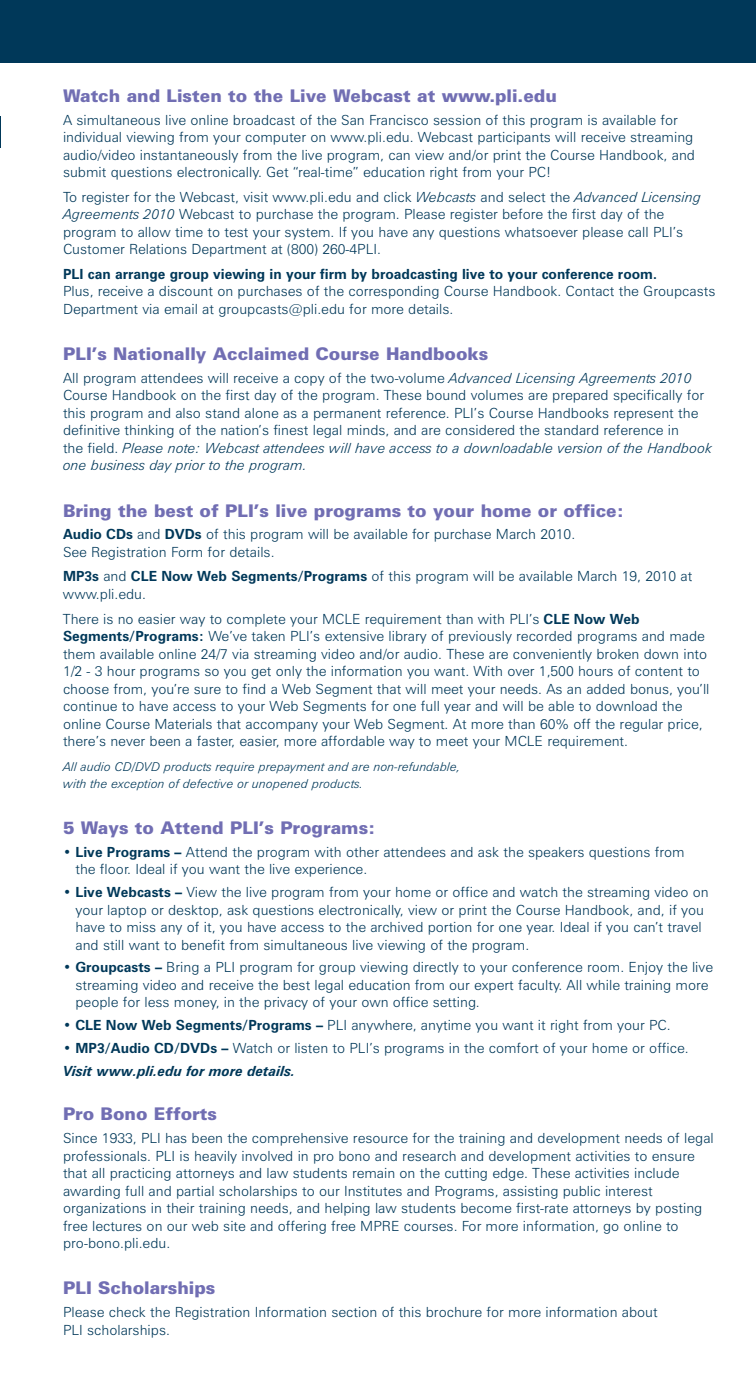
<style>
.page{position:relative;width:756px;height:1386px;background:#fff}
.page>*{position:absolute;margin:0;border:0;box-sizing:border-box;transform-origin:0 0}
.t1{font:900 17.5px "Zurich BT";color:#716eb3}
.t2{font:300 14px/17.5px "Zurich BT";color:#003859}
.t3{font:700 14px "Zurich BT";color:#003859}
.t4{font:italic 300 12.25px/17.5px "Zurich BT";color:#003859}
.s1{font-style:italic}
.s2{font-weight:700}
.s3{font-weight:700;font-style:italic}
</style>
<div class="page">
<div style="left:0;top:0;width:756px;height:63px;background:#003859"></div>
<hr style="left:0;top:116px;width:1px;height:32px;background:#003859">
<p class="t1" style="left:63px;top:89px;width:495px">Watch and Listen to the Live Webcast at www.pli.edu</p>
<p class="t2" style="left:63px;top:112px;width:634px">A simultaneous live online broadcast of the San Francisco session of this program is available for individual viewing from your computer on www.pli.edu. Webcast participants will receive streaming audio/video instantaneously from the live program, can view and/or print the Course Handbook, and submit questions electronically. Get “real-time” education right from your PC!</p>
<p class="t2" style="left:63px;top:189px;width:640px">To register for the Webcast, visit www.pli.edu and click <span class="s1">Webcasts</span> and select the <span class="s1">Advanced Licensing Agreements 2010</span> Webcast to purchase the program. Please register before the first day of the program to allow time to test your system. If you have any questions whatsoever please call PLI’s Customer Relations Department at (800) 260-4PLI.</p>
<p class="t3" style="left:63px;top:269px;width:595px">PLI can arrange group viewing in your firm by broadcasting live to your conference room.</p>
<p class="t2" style="left:63px;top:284px;width:654px">Plus, receive a discount on purchases of the corresponding Course Handbook. Contact the Groupcasts<br>Department via email at groupcasts@pli.edu for more details.</p>
<p class="t1" style="left:63px;top:347px;width:427px">PLI’s Nationally Acclaimed Course Handbooks</p>
<p class="t2" style="left:63px;top:370px;width:651px">All program attendees will receive a copy of the two-volume <span class="s1">Advanced Licensing Agreements 2010<br></span>Course Handbook on the first day of the program. These bound volumes are prepared specifically for this program and also stand alone as a permanent reference. PLI’s Course Handbooks represent the definitive thinking of the nation’s finest legal minds, and are considered the standard reference in<br>the field. <span class="s1">Please note: Webcast attendees will have access to a downloadable version of the Handbook one business day prior to the program.</span></p>
<p class="t1" style="left:63px;top:504px;width:563px">Bring the best of PLI’s live programs to your home or office:</p>
<p class="t2" style="left:63px;top:527px;width:514px"><span class="s2">Audio CDs</span> and <span class="s2">DVDs</span> of this program will be available for purchase March 2010.<br>See Registration Form for details.</p>
<p class="t2" style="left:63px;top:569px;width:631px"><span class="s2">MP3s</span> and <span class="s2">CLE Now Web Segments/Programs</span> of this program will be available March 19, 2010 at www.pli.edu.</p>
<p class="t2" style="left:63px;top:611px;width:648px">There is no easier way to complete your MCLE requirement than with PLI’s <span class="s2">CLE Now Web Segments/Programs:</span> We’ve taken PLI’s extensive library of previously recorded programs and made them available online 24/7 via streaming video and/or audio. These are conveniently broken down into 1/2 - 3 hour programs so you get only the information you want. With over 1,500 hours of content to choose from, you’re sure to find a Web Segment that will meet your needs. As an added bonus, you’ll continue to have access to your Web Segments for one full year and will be able to download the online Course Materials that accompany your Web Segment. At more than 60% off the regular price, there’s never been a faster, easier, more affordable way to meet your MCLE requirement.</p>
<p class="t4" style="left:63px;top:759px;width:399px">All audio CD/DVD products require prepayment and are non-refundable, with the exception of defective or unopened products.</p>
<p class="t1" style="left:63px;top:821px;width:314px">5 Ways to Attend PLI’s Programs:</p>
<p class="t2" style="left:75px;top:844px;width:611px;text-indent:-12px"><span class="s2">• Live Programs –</span> Attend the program with other attendees and ask the speakers questions from the floor. Ideal if you want the live experience.</p>
<p class="t2" style="left:75px;top:885px;width:635px;text-indent:-12px"><span class="s2">• Live Webcasts –</span> View the live program from your home or office and watch the streaming video on your laptop or desktop, ask questions electronically, view or print the Course Handbook, and, if you have to miss any of it, you have access to the archived portion for one year. Ideal if you can’t travel and still want to benefit from simultaneous live viewing of the program.</p>
<p class="t2" style="left:75px;top:960px;width:639px;text-indent:-12px"><span class="s2">• Groupcasts –</span> Bring a PLI program for group viewing directly to your conference room. Enjoy the live streaming video and receive the best legal education from our expert faculty. All while training more people for less money, in the privacy of your own office setting.</p>
<p class="t2" style="left:63px;top:1018px;width:609px"><span class="s2">• CLE Now Web Segments/Programs –</span> PLI anywhere, anytime you want it right from your PC.</p>
<p class="t2" style="left:63px;top:1038px;width:627px;line-height:22.8px"><span class="s2">• MP3/Audio CD/DVDs –</span> Watch or listen to PLI’s programs in the comfort of your home or office.<br><span class="s3">Visit www.pli.edu for more details.</span></p>
<p class="t1" style="left:63px;top:1108px;width:156px">Pro Bono Efforts</p>
<p class="t2" style="left:63px;top:1131px;width:652px">Since 1933, PLI has been the comprehensive resource for the training and development needs of legal professionals. PLI is heavily involved in pro bono and research and development activities to ensure that all practicing attorneys and law students remain on the cutting edge. These activities include awarding full and partial scholarships to our Institutes and Programs, assisting public interest organizations in their training needs, and helping law students become first-rate attorneys by posting free lectures on our web site and offering free MPRE courses. For more information, go online to pro-bono.pli.edu.</p>
<p class="t1" style="left:63px;top:1282px;width:154px">PLI Scholarships</p>
<p class="t2" style="left:63px;top:1305px;width:596px">Please check the Registration Information section of this brochure for more information about<br>PLI scholarships.</p>
</div>
